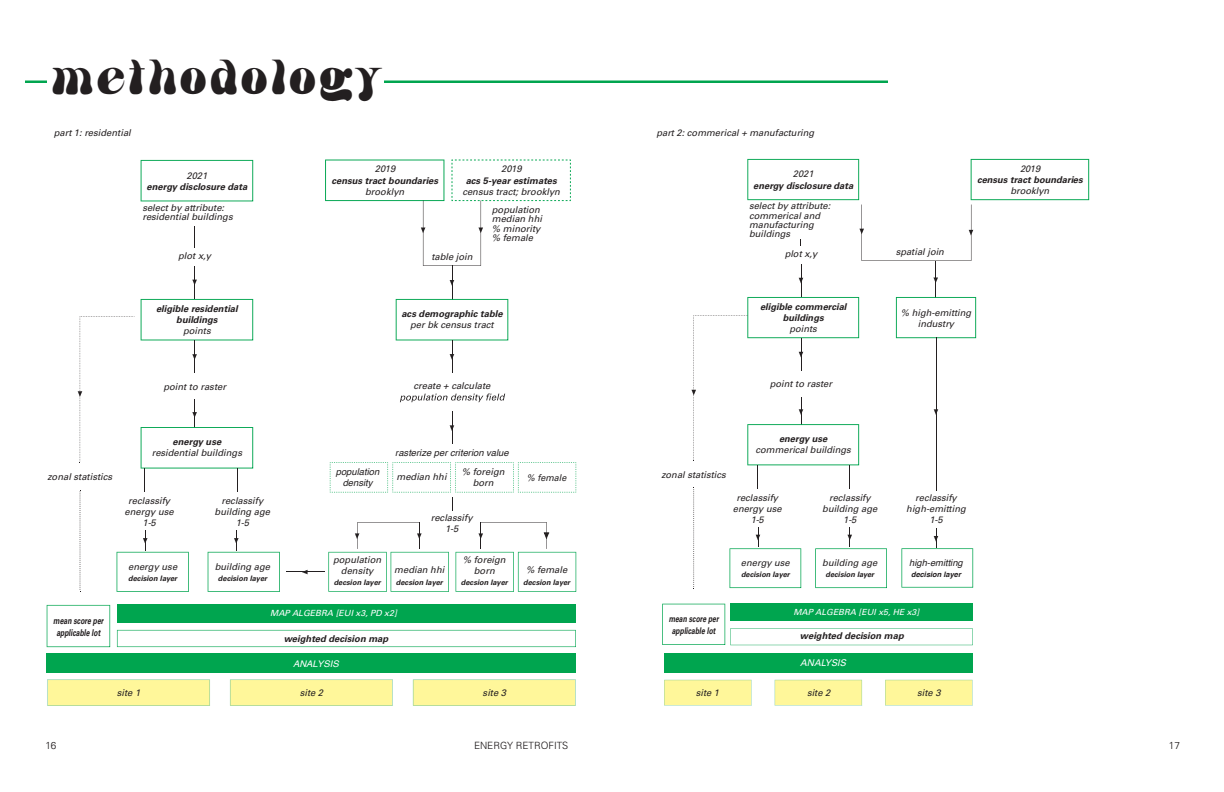
<style>
.page{position:relative;width:1224px;height:792px;background:#fff}
.page>*{position:absolute;margin:0;border:0;box-sizing:border-box;transform-origin:0 0}
.t1{font:48px "HWT Arabesque";letter-spacing:.07em;color:#231f20}
.t2{font:300 10px "Univers";color:#231f20}
.t3{font:italic 9.4px/11.3px "Univers LT Std";color:#231f20;text-align:center}
.t4{font:italic 700 9.4px/11.3px "Univers LT Std";color:#231f20;text-align:center}
.t5{font:italic 9.4px/11.3px "Helvetica";color:#231f20;text-align:center}
.t6{font:italic 700 9.4px/11.5px "Univers LT Std";color:#231f20;text-align:center;scale:.73 1}
.t7{font:italic 9.4px "Univers LT Std";color:#231f20;scale:.95 1}
.t8{font:italic 9.3px/11.2px "Univers LT Std";color:#231f20;text-align:center}
.t9{font:italic 700 9.3px/11.2px "Univers LT Std";color:#231f20;text-align:center}
.t10{font:italic 9.3px "Helvetica";color:#231f20}
.t11{font:italic 9.3px "Univers LT Std";color:#fff}
.t12{font:italic 700 9.2px/11.3px "Univers LT Std";color:#231f20;text-align:center;scale:.74 1}
.t13{font:italic 9.2px "Helvetica";color:#fff;scale:1.04 1}
.t14{font:italic 8.5px "Univers LT Std";color:#fff}
.t15{font:italic 8.4px "Univers LT Std";color:#fff}
.t16{font:italic 700 7.5px "Univers LT Std";color:#231f20}
.t17{font:italic 700 7.5px "Helvetica";color:#231f20}
</style>
<div class="page">
<hr style="left:384px;top:80px;width:504px;height:2px;background:#00a54f">
<hr style="left:384px;top:81px;width:504px;height:2px;background:#00a54f">
<svg style="left:141px;top:160px;width:112px;height:41px"></svg>
<svg style="left:141px;top:399px;width:112px;height:93px"></svg>
<svg style="left:117px;top:531px;width:72px;height:61px"></svg>
<svg style="left:208px;top:531px;width:72px;height:61px"></svg>
<svg style="left:325px;top:160px;width:246px;height:106px"></svg>
<hr style="left:452px;top:266px;width:1px;height:34px;background:#231f20">
<svg style="left:450px;top:280px;width:4px;height:6px"></svg>
<svg style="left:396px;top:299px;width:112px;height:41px"></svg>
<hr style="left:452px;top:340px;width:1px;height:33px;background:#231f20">
<svg style="left:400px;top:394px;width:105px;height:8px"></svg>
<hr style="left:452px;top:411px;width:1px;height:33px;background:#231f20">
<svg style="left:450px;top:354px;width:4px;height:6px"></svg>
<svg style="left:450px;top:425px;width:4px;height:6px"></svg>
<svg style="left:117px;top:630px;width:459px;height:17px"></svg>
<svg style="left:80px;top:490px;width:1px;height:102px"></svg>
<svg style="left:47px;top:605px;width:63px;height:42px"></svg>
<svg style="left:78px;top:316px;width:57px;height:147px"></svg>
<hr style="left:286px;top:572px;width:38px;height:1px;background:#231f20">
<svg style="left:302px;top:570px;width:6px;height:4px"></svg>
<div style="left:47px;top:653px;width:529px;height:20px;background:#00a54f"></div>
<svg style="left:47px;top:679px;width:163px;height:27px;background:#f8f49c"></svg>
<svg style="left:230px;top:679px;width:163px;height:27px;background:#f8f49c"></svg>
<svg style="left:413px;top:679px;width:163px;height:27px;background:#f8f49c"></svg>
<svg style="left:330px;top:462px;width:247px;height:49px"></svg>
<svg style="left:328px;top:522px;width:121px;height:70px"></svg>
<svg style="left:141px;top:299px;width:112px;height:41px"></svg>
<hr style="left:194px;top:266px;width:1px;height:33px;background:#231f20">
<svg style="left:194px;top:226px;width:1px;height:22px"></svg>
<hr style="left:194px;top:341px;width:1px;height:32px;background:#231f20">
<svg style="left:192px;top:354px;width:5px;height:5px"></svg>
<div style="left:117px;top:604px;width:459px;height:19px;background:#00a54f"></div>
<div style="left:664px;top:653px;width:309px;height:20px;background:#00a54f"></div>
<hr style="left:801px;top:264px;width:1px;height:33px;background:#231f20">
<svg style="left:747px;top:159px;width:342px;height:102px"></svg>
<hr style="left:936px;top:261px;width:1px;height:36px;background:#231f20">
<svg style="left:933px;top:278px;width:5px;height:5px"></svg>
<svg style="left:896px;top:297px;width:80px;height:41px"></svg>
<hr style="left:936px;top:338px;width:1px;height:153px;background:#231f20">
<svg style="left:901px;top:528px;width:72px;height:60px"></svg>
<svg style="left:934px;top:409px;width:4px;height:6px"></svg>
<div style="left:730px;top:603px;width:243px;height:18px;background:#00a54f"></div>
<svg style="left:692px;top:297px;width:195px;height:292px"></svg>
<svg style="left:662px;top:604px;width:311px;height:41px"></svg>
<svg style="left:664px;top:680px;width:88px;height:26px;background:#faf59c"></svg>
<svg style="left:775px;top:680px;width:87px;height:26px;background:#fbf59c"></svg>
<svg style="left:885px;top:680px;width:88px;height:26px;background:#faf59c"></svg>
<svg style="left:456px;top:522px;width:120px;height:70px"></svg>
<hr style="left:25px;top:80px;width:22px;height:2px;background:#00a54f">
<hr style="left:25px;top:81px;width:22px;height:2px;background:#00a54f">
<p class="t1" style="left:52px;top:50px;width:332px">methodology</p>
<p class="t3" style="left:54px;top:128px;width:79px">part 1: residential</p>
<p class="t8" style="left:657px;top:128px;width:159px">part 2: commerical + manufacturing</p>
<p class="t3" style="left:186px;top:170px;width:22px">2021</p>
<p class="t4" style="left:147px;top:181px;width:102px">energy disclosure data</p>
<p class="t3" style="left:375px;top:164px;width:22px">2019</p>
<p class="t4" style="left:331px;top:175px;width:108px">census tract boundaries</p>
<p class="t3" style="left:365px;top:186px;width:41px">brooklyn</p>
<p class="t3" style="left:501px;top:164px;width:22px">2019</p>
<p class="t4" style="left:466px;top:175px;width:93px">acs 5-year estimates</p>
<p class="t3" style="left:462px;top:186px;width:99px">census tract; brooklyn</p>
<p class="t8" style="left:793px;top:169px;width:22px">2021</p>
<p class="t9" style="left:753px;top:180px;width:101px">energy disclosure data</p>
<p class="t8" style="left:1020px;top:163px;width:22px">2019</p>
<p class="t9" style="left:977px;top:174px;width:107px">census tract boundaries</p>
<p class="t8" style="left:1010px;top:185px;width:40px">brooklyn</p>
<p class="t3" style="left:142px;top:203px;width:92px;line-height:9.4px;text-align:left">select by attribute: residential buildings</p>
<p class="t3" style="left:178px;top:250px;width:34px">plot x,y</p>
<p class="t3" style="left:431px;top:251px;width:43px">table join</p>
<p class="t3" style="left:492px;top:205px;width:52px;line-height:9.4px;text-align:left">population median hhi % minority % female</p>
<p class="t8" style="left:749px;top:201px;width:83px;line-height:9.3px;text-align:left">select by attribute: commerical and manufacturing buildings</p>
<p class="t8" style="left:785px;top:249px;width:34px">plot x,y</p>
<p class="t8" style="left:896px;top:246px;width:50px">spatial join</p>
<p class="t4" style="left:156px;top:303px;width:83px">eligible residential buildings</p>
<p class="t3" style="left:183px;top:326px;width:29px">points</p>
<p class="t4" style="left:401px;top:308px;width:103px">acs demographic table</p>
<p class="t3" style="left:410px;top:319px;width:85px">per bk census tract</p>
<p class="t9" style="left:760px;top:301px;width:88px">eligible commercial buildings</p>
<p class="t8" style="left:790px;top:323px;width:29px">points</p>
<p class="t8" style="left:901px;top:307px;width:72px">% high-emitting industry</p>
<p class="t3" style="left:163px;top:381px;width:64px">point to raster</p>
<p class="t3" style="left:413px;top:380px;width:79px">create + calculate</p>
<p class="t8" style="left:770px;top:379px;width:64px">point to raster</p>
<p class="t3" style="left:48px;top:472px;width:66px">zonal statistics</p>
<p class="t4" style="left:173px;top:436px;width:50px">energy use</p>
<p class="t3" style="left:152px;top:447px;width:92px">residential buildings</p>
<p class="t5" style="left:336px;top:466px;width:45px">population density</p>
<p class="t5" style="left:395px;top:448px;width:115px">rasterize per criterion value</p>
<p class="t3" style="left:397px;top:472px;width:52px">median hhi</p>
<p class="t3" style="left:462px;top:466px;width:44px">% foreign born</p>
<p class="t7" style="left:527px;top:472px;width:43px">% female</p>
<p class="t8" style="left:662px;top:470px;width:66px">zonal statistics</p>
<p class="t9" style="left:779px;top:433px;width:50px">energy use</p>
<p class="t8" style="left:756px;top:444px;width:97px">commerical buildings</p>
<p class="t6" style="left:53px;top:615px;width:70px">mean score per applicable lot</p>
<p class="t3" style="left:125px;top:495px;width:51px">reclassify energy use<br>1-5</p>
<p class="t3" style="left:215px;top:495px;width:57px">reclassify building age<br>1-5</p>
<p class="t3" style="left:128px;top:561px;width:51px">energy use</p>
<p class="t16" style="left:128px;top:574px;width:51px">decision layer</p>
<p class="t3" style="left:215px;top:561px;width:57px">building age</p>
<p class="t16" style="left:218px;top:574px;width:51px">decision layer</p>
<p class="t3" style="left:333px;top:554px;width:50px">population density</p>
<p class="t16" style="left:334px;top:578px;width:48px">decsion layer</p>
<p class="t3" style="left:431px;top:512px;width:43px">reclassify<br>1-5</p>
<p class="t3" style="left:394px;top:565px;width:52px">median hhi</p>
<p class="t16" style="left:396px;top:578px;width:48px">decsion layer</p>
<p class="t3" style="left:463px;top:554px;width:44px">% foreign born</p>
<p class="t16" style="left:461px;top:578px;width:48px">decsion layer</p>
<p class="t14" style="left:270px;top:608px;width:128px">MAP ALGEBRA [EUI x3, PD x2]</p>
<p class="t4" style="left:284px;top:633px;width:106px">weighted decision map</p>
<p class="t3" style="left:526px;top:564px;width:43px">% female</p>
<p class="t16" style="left:523px;top:577px;width:48px">decsion layer</p>
<p class="t12" style="left:669px;top:614px;width:69px">mean score per applicable lot</p>
<p class="t8" style="left:906px;top:492px;width:61px">reclassify high-emitting<br>1-5</p>
<p class="t10" style="left:909px;top:555px;width:55px">high-emitting</p>
<p class="t17" style="left:911px;top:568px;width:51px">decision layer</p>
<p class="t15" style="left:793px;top:608px;width:127px">MAP ALGEBRA [EUI x5, HE x3]</p>
<p class="t8" style="left:733px;top:492px;width:50px">reclassify energy use<br>1-5</p>
<p class="t8" style="left:822px;top:492px;width:56px">reclassify building age<br>1-5</p>
<p class="t8" style="left:741px;top:557px;width:50px">energy use</p>
<p class="t16" style="left:741px;top:570px;width:50px">decision layer</p>
<p class="t8" style="left:822px;top:557px;width:56px">building age</p>
<p class="t16" style="left:825px;top:570px;width:50px">decision layer</p>
<p class="t9" style="left:800px;top:630px;width:105px">weighted decision map</p>
<p class="t13" style="left:293px;top:656px;width:46px">ANALYSIS</p>
<p class="t11" style="left:800px;top:657px;width:47px">ANALYSIS</p>
<p class="t3" style="left:117px;top:687px;width:25px">site 1</p>
<p class="t3" style="left:300px;top:687px;width:25px">site 2</p>
<p class="t3" style="left:483px;top:687px;width:25px">site 3</p>
<p class="t8" style="left:696px;top:687px;width:25px">site 1</p>
<p class="t8" style="left:807px;top:687px;width:25px">site 2</p>
<p class="t8" style="left:917px;top:687px;width:25px">site 3</p>
<p class="t2" style="left:45px;top:739px;width:13px">16</p>
<p class="t2" style="left:474px;top:739px;width:96px">ENERGY RETROFITS</p>
<p class="t2" style="left:1169px;top:739px;width:13px">17</p>
</div>
